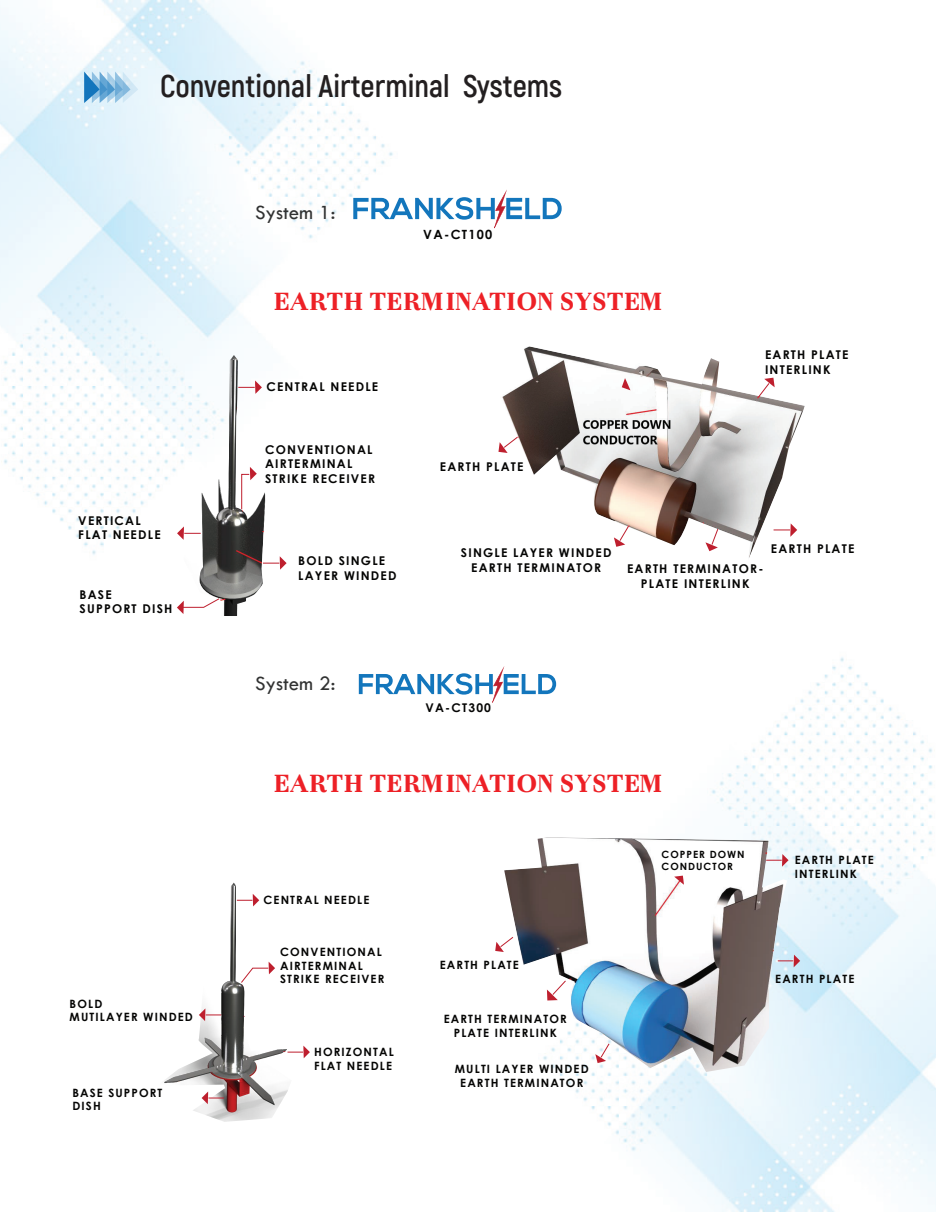
<style>
.page{position:relative;width:936px;height:1212px;background:#fff}
.page>*{position:absolute;margin:0;border:0;box-sizing:border-box;transform-origin:0 0}
.t1{font:700 31.2px "Akrobat";color:#231f20}
.t2{font:900 25.65px "Otama Text W00";color:#ed2026}
.t3{font:21px "Tw Cen";color:#313232}
.t4{font:700 12.75px "Century Gothic";letter-spacing:.1em;color:#050504}
.t5{font:700 12.15px/14.5px "Century Gothic";letter-spacing:.1em;color:#050504}
.t6{font:700 12px "Century Gothic";letter-spacing:.1em;color:#050504}
.t7{font:700 11.4px/13.8px "Century Gothic";letter-spacing:.1em;color:#050504}
.t8{font:700 10.05px/12px "Century Gothic";letter-spacing:.1em;color:#050504}
</style>
<div class="page">
<img style="left:0;top:0;width:393px;height:564px">
<img style="left:556px;top:657px;width:379px;height:555px">
<svg style="left:84px;top:72px;width:54px;height:31px;background:#96c4e3"></svg>
<img style="left:183px;top:349px;width:85px;height:267px">
<svg style="left:241px;top:467px;width:16px;height:43px"></svg>
<svg style="left:177px;top:526px;width:24px;height:14px"></svg>
<svg style="left:238px;top:380px;width:24px;height:14px"></svg>
<svg style="left:263px;top:556px;width:23px;height:14px"></svg>
<svg style="left:177px;top:598px;width:43px;height:16px"></svg>
<img style="left:502px;top:346px;width:303px;height:212px">
<svg style="left:773px;top:523px;width:24px;height:14px"></svg>
<svg style="left:757px;top:378px;width:17px;height:19px"></svg>
<svg style="left:498px;top:436px;width:20px;height:17px"></svg>
<svg style="left:705px;top:528px;width:13px;height:23px"></svg>
<svg style="left:614px;top:525px;width:15px;height:22px"></svg>
<svg style="left:353px;top:189px;width:208px;height:39px"></svg>
<svg style="left:621px;top:378px;width:9px;height:12px"></svg>
<svg style="left:787px;top:955px;width:13px;height:12px"></svg>
<svg style="left:787px;top:854px;width:1px;height:13px"></svg>
<svg style="left:495px;top:942px;width:9px;height:10px"></svg>
<img style="left:504px;top:837px;width:283px;height:235px">
<img style="left:164px;top:882px;width:124px;height:240px">
<svg style="left:237px;top:894px;width:22px;height:12px"></svg>
<svg style="left:287px;top:1045px;width:23px;height:13px"></svg>
<svg style="left:240px;top:962px;width:35px;height:21px"></svg>
<svg style="left:199px;top:1008px;width:22px;height:13px"></svg>
<svg style="left:202px;top:1091px;width:22px;height:13px"></svg>
<svg style="left:359px;top:666px;width:197px;height:37px"></svg>
<svg style="left:672px;top:689px;width:83px;height:32px"></svg>
<svg style="left:663px;top:848px;width:82px;height:37px"></svg>
<h1 class="t1" style="left:160px;top:67px;width:403px">Conventional Airterminal Systems</h1>
<h3 class="t3" style="left:255px;top:200px;width:82px">System 1:</h3>
<p class="t4" style="left:423px;top:224px;width:71px">VA-CT100</p>
<p class="t5" style="left:78px;top:512px;width:84px">VERTICAL<br>FLAT NEEDLE</p>
<p class="t5" style="left:80px;top:587px;width:94px">BASE<br>SUPPORT DISH</p>
<p class="t7" style="left:70px;top:996px;width:125px">BOLD<br>MUTILAYER WINDED</p>
<p class="t7" style="left:72px;top:1085px;width:92px">BASE SUPPORT<br>DISH</p>
<h2 class="t2" style="left:273px;top:285px;width:391px">EARTH TERMINATION SYSTEM</h2>
<p class="t5" style="left:266px;top:379px;width:113px">CENTRAL NEEDLE</p>
<p class="t5" style="left:265px;top:441px;width:112px">CONVENTIONAL<br>AIRTERMINAL<br>STRIKE RECEIVER</p>
<p class="t5" style="left:440px;top:458px;width:85px">EARTH PLATE</p>
<p class="t5" style="left:765px;top:347px;width:85px">EARTH PLATE<br>INTERLINK</p>
<p class="t5" style="left:298px;top:553px;width:100px">BOLD SINGLE<br>LAYER WINDED</p>
<p class="t5" style="left:461px;top:545px;width:152px;text-align:center">SINGLE LAYER WINDED<br>EARTH TERMINATOR</p>
<p class="t5" style="left:627px;top:561px;width:138px;text-align:center">EARTH TERMINATOR-<br>PLATE INTERLINK</p>
<p class="t5" style="left:770px;top:541px;width:85px">EARTH PLATE</p>
<h3 class="t3" style="left:255px;top:671px;width:82px">System 2:</h3>
<p class="t6" style="left:425px;top:699px;width:67px">VA-CT300</p>
<h2 class="t2" style="left:273px;top:767px;width:391px">EARTH TERMINATION SYSTEM</h2>
<p class="t7" style="left:263px;top:892px;width:107px">CENTRAL NEEDLE</p>
<p class="t7" style="left:280px;top:944px;width:106px">CONVENTIONAL<br>AIRTERMINAL<br>STRIKE RECEIVER</p>
<p class="t7" style="left:314px;top:1044px;width:81px">HORIZONTAL<br>FLAT NEEDLE</p>
<p class="t7" style="left:440px;top:957px;width:81px">EARTH PLATE</p>
<p class="t7" style="left:444px;top:1011px;width:125px;text-align:center">EARTH TERMINATOR<br>PLATE INTERLINK</p>
<p class="t7" style="left:455px;top:1061px;width:135px;text-align:center">MULTI LAYER WINDED<br>EARTH TERMINATOR</p>
<p class="t8" style="left:661px;top:848px;width:85px">COPPER DOWN<br>CONDUCTOR</p>
<p class="t7" style="left:794px;top:853px;width:81px">EARTH PLATE<br>INTERLINK</p>
<p class="t7" style="left:775px;top:971px;width:81px">EARTH PLATE</p>
</div>
